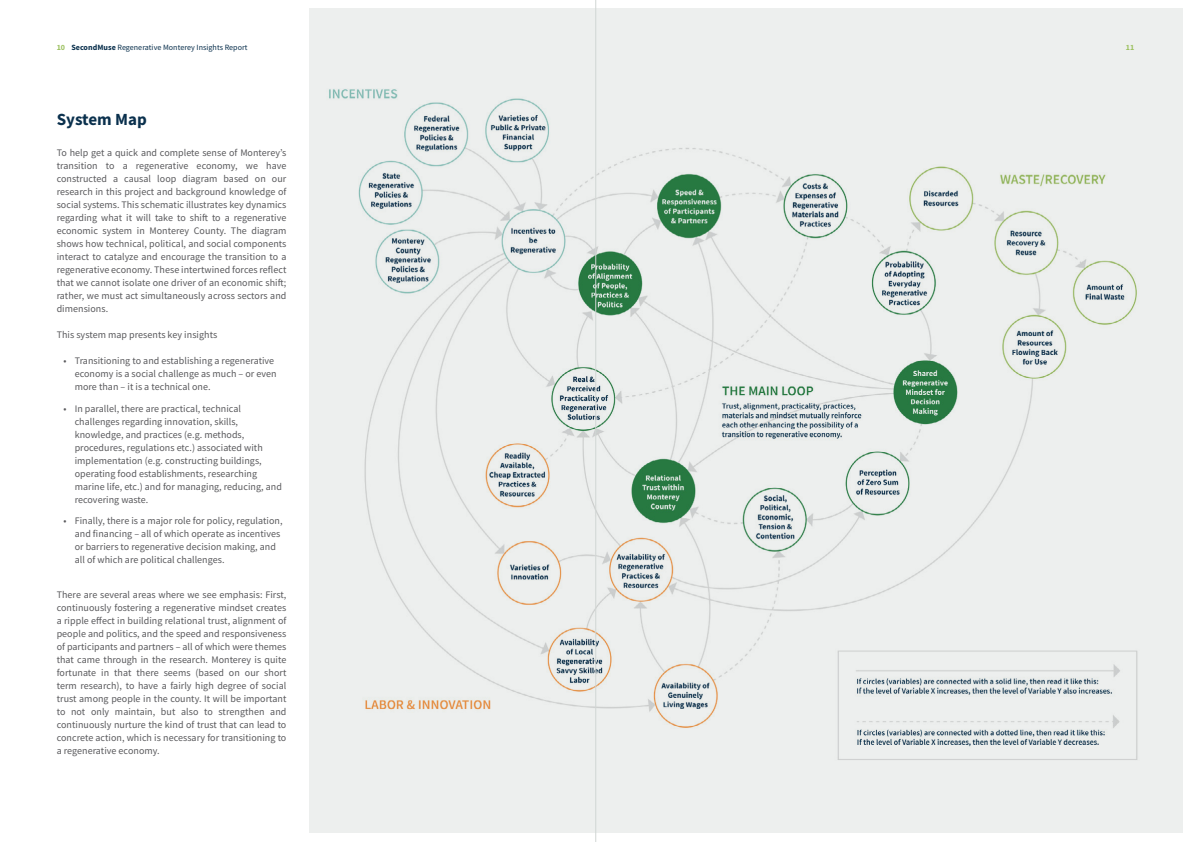
<style>
.page{position:relative;width:1191px;height:842px;background:#fff}
.page>*{position:absolute;margin:0;border:0;box-sizing:border-box;transform-origin:0 0}
.t1{font:700 17px "Source Sans Pro";color:#0a304d}
.t2{font:10px/13px "Source Sans Pro";letter-spacing:.005em;color:#59595c}
.t3{font:8px "Source Sans Pro";letter-spacing:.005em;color:#0a304d}
.t4{font:700 8px "Source Sans Pro";color:#9ec263}
.s1{font-weight:700;color:#9ec263}
.s2{font-weight:700}
</style>
<div class="page">
<div style="left:309px;top:9px;width:873px;height:824px;background:#edefee"></div>
<div style="left:307px;top:71px;width:860px;height:743px;background:linear-gradient(to right,#edefee,#edefee)"></div>
<img style="left:319px;top:71px;width:828px;height:694px">
<hr style="left:595px;top:0;width:1px;height:842px;background:#d1d6d4">
<p class="t3" style="left:57px;top:42px;width:192px"><span class="s1">10</span> <span class="s2">SecondMuse</span> Regenerative Monterey Insights Report</p>
<p class="t4" style="left:1125px;top:42px;width:10px">11</p>
<h1 class="t1" style="left:57px;top:108px;width:92px">System Map</h1>
<p class="t2" style="left:57px;top:147px;width:231px;text-align:justify">To help get a quick and complete sense of Monterey’s transition to a regenerative economy, we have constructed a causal loop diagram based on our research in this project and background knowledge of social systems. This schematic illustrates key dynamics regarding what it will take to shift to a regenerative economic system in Monterey County. The diagram shows how technical, political, and social components interact to catalyze and encourage the transition to a regenerative economy. These intertwined forces reflect that we cannot isolate one driver of an economic shift; rather, we must act simultaneously across sectors and dimensions.</p>
<p class="t2" style="left:57px;top:329px;width:162px">This system map presents key insights</p>
<p class="t2" style="left:75px;top:355px;width:203px;text-indent:-11px">• Transitioning to and establishing a regenerative economy is a social challenge as much – or even more than – it is a technical one.</p>
<p class="t2" style="left:75px;top:402px;width:209px;text-indent:-11px">• In parallel, there are practical, technical challenges regarding innovation, skills, knowledge, and practices (e.g. methods, procedures, regulations etc.) associated with implementation (e.g. constructing buildings, operating food establishments, researching marine life, etc.) and for managing, reducing, and recovering waste.</p>
<p class="t2" style="left:75px;top:515px;width:209px;text-indent:-11px">• Finally, there is a major role for policy, regulation, and financing – all of which operate as incentives or barriers to regenerative decision making, and all of which are political challenges.</p>
<p class="t2" style="left:57px;top:588px;width:231px;text-align:justify">There are several areas where we see emphasis: First, continuously fostering a regenerative mindset creates a ripple effect in building relational trust, alignment of people and politics, and the speed and responsiveness of participants and partners – all of which were themes that came through in the research. Monterey is quite fortunate in that there seems (based on our short term research), to have a fairly high degree of social trust among people in the county. It will be important to not only maintain, but also to strengthen and continuously nurture the kind of trust that can lead to concrete action, which is necessary for transitioning to a regenerative economy.</p>
</div>
